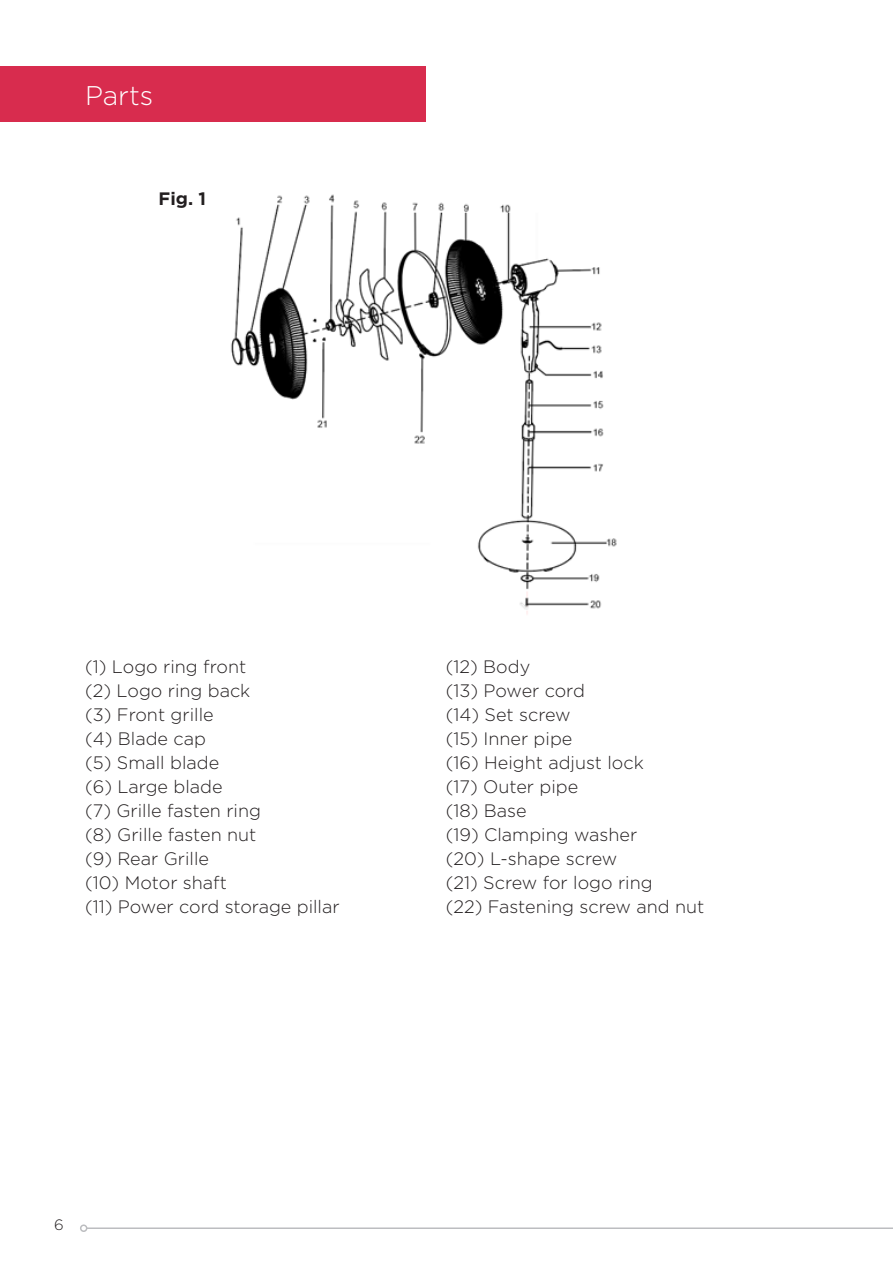
<style>
.page{position:relative;width:893px;height:1263px;background:#fff}
.page>*{position:absolute;margin:0;border:0;box-sizing:border-box;transform-origin:0 0}
.t1{font:300 27px "Gotham";color:#fff}
.adjusted_justification2{font:300 18px/24px "Gotham";color:#231f20}
.adjusted_justification2-2{font:700 18px "Gotham";color:#231f20}
.t2{font:300 15px "Gotham";color:#231f20}
</style>
<div class="page">
<div style="left:0;top:66px;width:425px;height:55px;background:#d82c4e"></div>
<img style="left:231px;top:194px;width:386px;height:420px">
<hr style="left:87px;top:1227px;width:806px;height:2px;background:#bcbdc0">
<div style="left:80px;top:1224px;width:7px;height:8px;border:2px solid #bcbdc0;border-radius:50%"></div>
<p class="t1" style="left:85px;top:78px;width:70px">Parts</p>
<p class="adjusted_justification2-2" style="left:159px;top:187px;width:49px">Fig. 1</p>
<p class="adjusted_justification2" style="left:85px;top:654px;width:163px">(1) Logo ring front</p>
<p class="adjusted_justification2" style="left:85px;top:678px;width:167px">(2) Logo ring back</p>
<p class="adjusted_justification2" style="left:85px;top:702px;width:130px">(3) Front grille</p>
<p class="adjusted_justification2" style="left:85px;top:726px;width:136px">(4) Blade cap (5) Small blade</p>
<p class="adjusted_justification2" style="left:85px;top:774px;width:139px">(6) Large blade</p>
<p class="adjusted_justification2" style="left:85px;top:798px;width:177px">(7) Grille fasten ring</p>
<p class="adjusted_justification2" style="left:85px;top:822px;width:173px">(8) Grille fasten nut</p>
<p class="adjusted_justification2" style="left:85px;top:846px;width:125px">(9) Rear Grille</p>
<p class="adjusted_justification2" style="left:85px;top:870px;width:143px">(10) Motor shaft</p>
<p class="adjusted_justification2" style="left:85px;top:894px;width:256px">(11) Power cord storage pillar</p>
<p class="adjusted_justification2" style="left:446px;top:654px;width:86px">(12) Body</p>
<p class="adjusted_justification2" style="left:446px;top:678px;width:141px">(13) Power cord</p>
<p class="adjusted_justification2" style="left:446px;top:702px;width:127px">(14) Set screw</p>
<p class="adjusted_justification2" style="left:446px;top:726px;width:200px">(15) Inner pipe<br>(16) Height adjust lock</p>
<p class="adjusted_justification2" style="left:446px;top:774px;width:134px">(17) Outer pipe</p>
<p class="adjusted_justification2" style="left:446px;top:798px;width:83px">(18) Base</p>
<p class="adjusted_justification2" style="left:446px;top:822px;width:193px">(19) Clamping washer</p>
<p class="adjusted_justification2" style="left:446px;top:846px;width:173px">(20) L-shape screw</p>
<p class="adjusted_justification2" style="left:446px;top:870px;width:208px">(21) Screw for logo ring</p>
<p class="adjusted_justification2" style="left:446px;top:894px;width:260px">(22) Fastening screw and nut</p>
<p class="t2" style="left:54px;top:1216px;width:11px">6</p>
</div>
